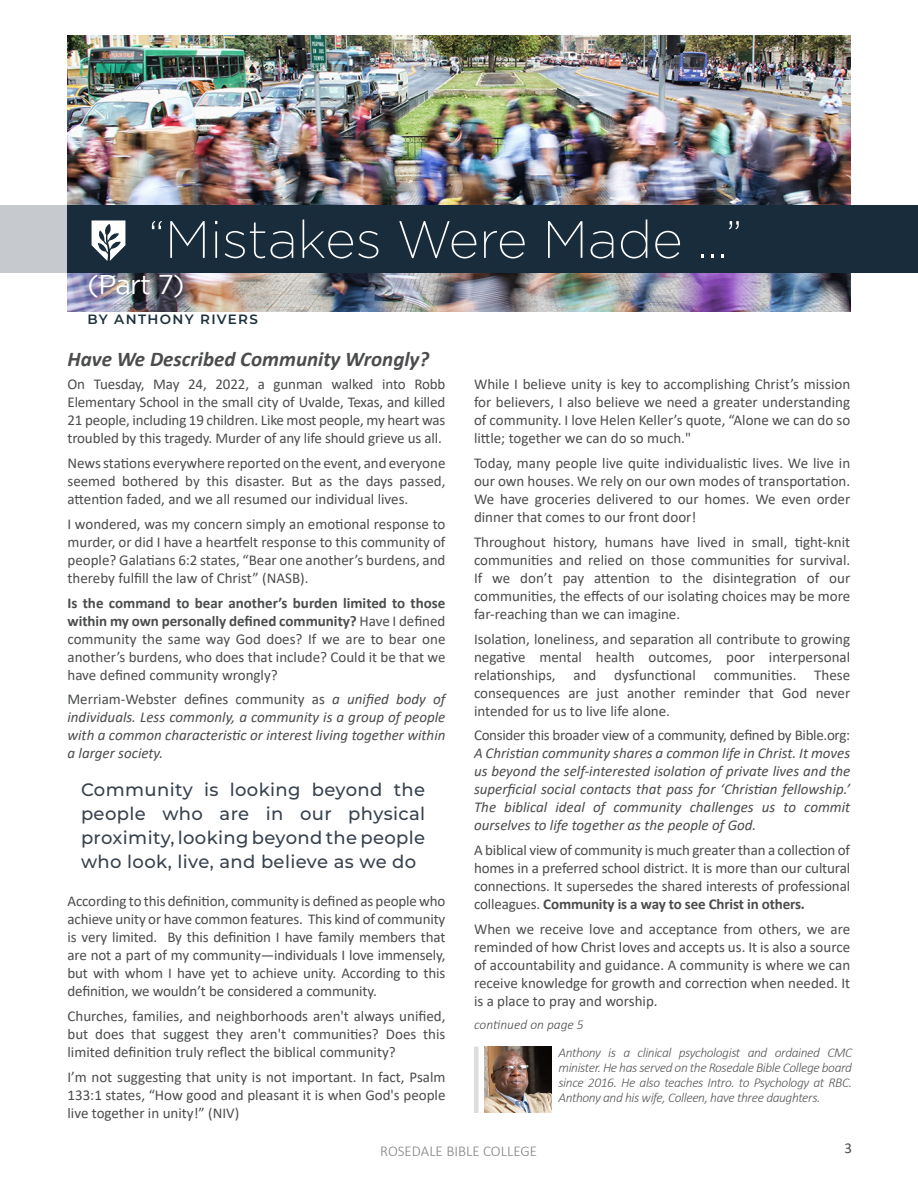
<style>
.page{position:relative;width:918px;height:1188px;background:#fff}
.page>*{position:absolute;margin:0;border:0;box-sizing:border-box;transform-origin:0 0}
.Secondary_Page_Title{font:200 52.5px "Gotham";color:#fff}
.Secondary_Page_Title-2{font:27px "Gotham";color:#fff}
.Body{font:italic 700 21px "Calibri";color:#4b4c4d}
.Pull_Quotes_Inserts{font:500 18px/24px "Montserrat";letter-spacing:.02em;color:#38434e;text-align:justify}
.Body-2{font:15px/18px "Calibri";color:#4b4c4d;text-align:justify}
.Body-3{font:italic 15px/18px "Calibri";color:#4b4c4d;text-align:justify}
.Body-4{font:300 15px "Calibri";color:#808285}
.Bio{font:italic 300 13.5px/15px "Calibri";letter-spacing:-.03em;color:#57585a;text-align:justify}
.Cont_d_from{font:italic 300 13.5px "Calibri";color:#4b4c4d}
.By__Name_Secondary{font:600 13.5px "Montserrat";letter-spacing:.1em;color:#1d313d}
.s1{font-weight:700}
.s2{font-style:normal}
</style>
<div class="page">
<hr style="left:474px;top:1047px;width:4px;height:66px;background:#dedddd">
<img style="left:484px;top:1046px;width:68px;height:67px">
<img style="left:68px;top:36px;width:782px;height:275px">
<div style="left:68px;top:206px;width:850px;height:67px;background:#192c3b"></div>
<div style="left:0;top:206px;width:68px;height:67px;background:#c6cace"></div>
<svg style="left:92px;top:220px;width:33px;height:41px"></svg>
<p class="Secondary_Page_Title" style="left:148px;top:211px;width:596px">“Mistakes Were Made ...”</p>
<p class="Secondary_Page_Title-2" style="left:88px;top:270px;width:99px">(Part 7)</p>
<p class="By__Name_Secondary" style="left:88px;top:309px;width:172px">BY ANTHONY RIVERS</p>
<p class="Body" style="left:68px;top:344px;width:363px">Have We Described Community Wrongly?</p>
<p class="Body-2" style="left:68px;top:375px;width:379px">On Tuesday, May 24, 2022, a gunman walked into Robb Elementary School in the small city of Uvalde, Texas, and killed 21 people, including 19 children. Like most people, my heart was troubled by this tragedy. Murder of any life should grieve us all.</p>
<p class="Body-2" style="left:68px;top:454px;width:379px">News stations everywhere reported on the event, and everyone seemed bothered by this disaster. But as the days passed, attention faded, and we all resumed our individual lives.</p>
<p class="Body-2" style="left:68px;top:514px;width:379px">I wondered, was my concern simply an emotional response to murder, or did I have a heartfelt response to this community of people? Galatians 6:2 states, “Bear one another’s burdens, and thereby fulfill the law of Christ” (NASB).</p>
<p class="Body-2" style="left:68px;top:593px;width:380px"><span class="s1">Is the command to bear another’s burden limited to those within my own personally defined community?</span> Have I defined community the same way God does? If we are to bear one another’s burdens, who does that include? Could it be that we have defined community wrongly?</p>
<p class="Body-3" style="left:68px;top:690px;width:379px"><span class="s2">Merriam-Webster defines community as</span> a unified body of individuals. Less commonly, a community is a group of people with a common characteristic or interest living together within a larger society.</p>
<p class="Pull_Quotes_Inserts" style="left:81px;top:777px;width:346px">Community is looking beyond the people who are in our physical proximity, looking beyond the people who look, live, and believe as we do</p>
<p class="Body-2" style="left:68px;top:892px;width:379px">According to this definition, community is defined as people who achieve unity or have common features. This kind of community is very limited. By this definition I have family members that are not a part of my community—individuals I love immensely, but with whom I have yet to achieve unity. According to this definition, we wouldn’t be considered a community.</p>
<p class="Body-2" style="left:68px;top:1006px;width:379px">Churches, families, and neighborhoods aren't always unified, but does that suggest they aren't communities? Does this limited definition truly reflect the biblical community?</p>
<p class="Body-2" style="left:68px;top:1067px;width:379px">I’m not suggesting that unity is not important. In fact, Psalm 133:1 states, “How good and pleasant it is when God's people live together in unity!” (NIV)</p>
<p class="Body-2" style="left:474px;top:375px;width:378px">While I believe unity is key to accomplishing Christ’s mission for believers, I also believe we need a greater understanding of community. I love Helen Keller’s quote, “Alone we can do so little; together we can do so much."</p>
<p class="Body-2" style="left:474px;top:454px;width:378px">Today, many people live quite individualistic lives. We live in our own houses. We rely on our own modes of transportation.<br>We have groceries delivered to our homes. We even order dinner that comes to our front door!</p>
<p class="Body-2" style="left:474px;top:532px;width:378px">Throughout history, humans have lived in small, tight-knit communities and relied on those communities for survival.<br>If we don’t pay attention to the disintegration of our communities, the effects of our isolating choices may be more far-reaching than we can imagine.</p>
<p class="Body-2" style="left:474px;top:629px;width:378px">Isolation, loneliness, and separation all contribute to growing negative mental health outcomes, poor interpersonal relationships, and dysfunctional communities. These consequences are just another reminder that God never intended for us to live life alone.</p>
<p class="Body-3" style="left:474px;top:726px;width:378px"><span class="s2">Consider this broader view of a community, defined by Bible.org:<br></span>A Christian community shares a common life in Christ. It moves us beyond the self-interested isolation of private lives and the superficial social contacts that pass for ‘Christian fellowship.’ The biblical ideal of community challenges us to commit ourselves to life together as the people of God.</p>
<p class="Body-2" style="left:474px;top:841px;width:378px">A biblical view of community is much greater than a collection of homes in a preferred school district. It is more than our cultural connections. It supersedes the shared interests of professional colleagues. <span class="s1">Community is a way to see Christ in others.</span></p>
<p class="Body-2" style="left:474px;top:919px;width:378px">When we receive love and acceptance from others, we are reminded of how Christ loves and accepts us. It is also a source of accountability and guidance. A community is where we can receive knowledge for growth and correction when needed. It is a place to pray and worship.</p>
<p class="Cont_d_from" style="left:474px;top:1016px;width:111px">continued on page 5</p>
<p class="Bio" style="left:559px;top:1045px;width:295px">Anthony is a clinical psychologist and ordained CMC minister. He has served on the Rosedale Bible College board since 2016. He also teaches Intro. to Psychology at RBC.<br>Anthony and his wife, Colleen, have three daughters.</p>
<p class="Body-4" style="left:380px;top:1142px;width:159px">ROSEDALE BIBLE COLLEGE</p>
<p class="Body-2" style="left:845px;top:1139px;width:9px">3</p>
</div>
